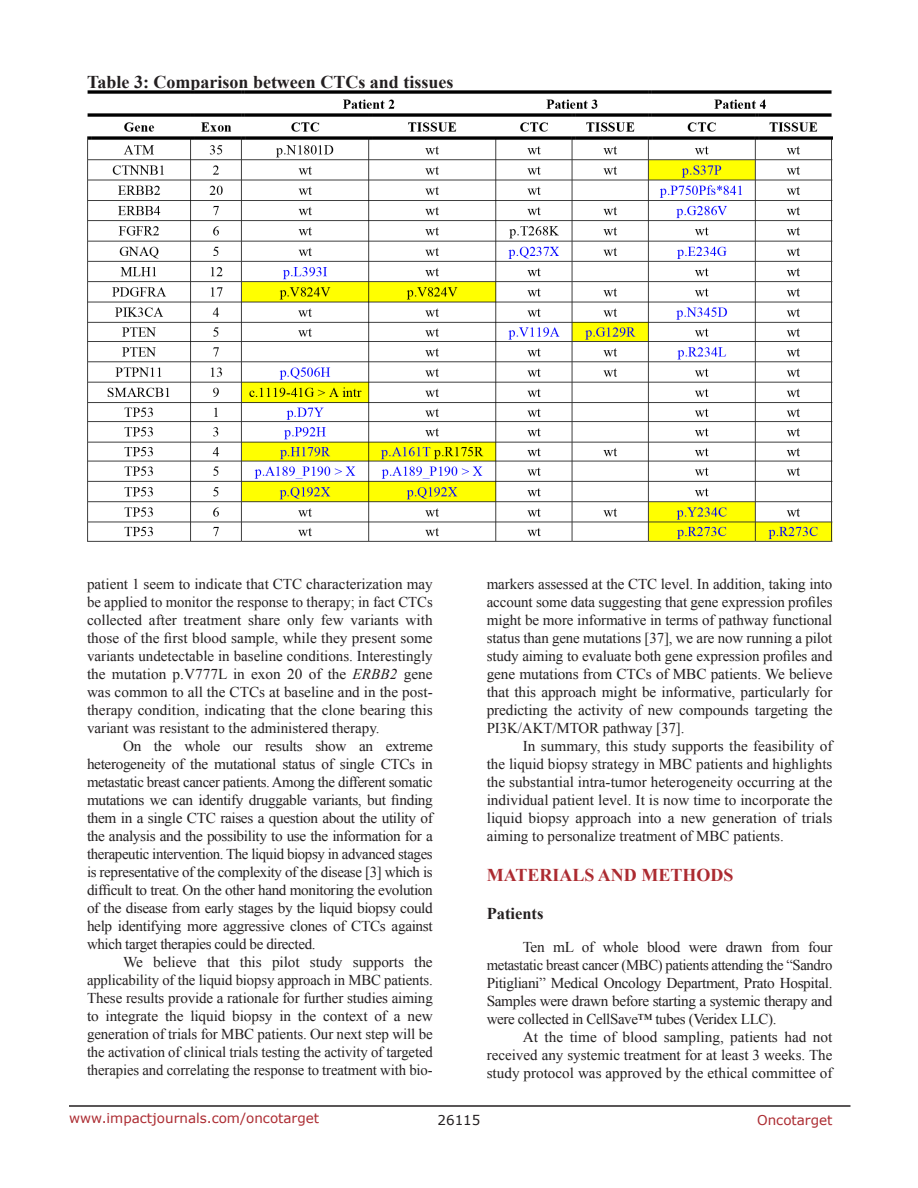
<style>
.page{position:relative;width:918px;height:1188px;background:#fff}
.page>*{position:absolute;margin:0;border:0;box-sizing:border-box;transform-origin:0 0}
.TableHeading{font:700 18px "Times New Roman";color:#231f20}
.Heading{font:700 18px "Times New Roman";color:#ac2b31}
.SubHeading{font:700 16.5px "Times New Roman";color:#231f20}
.BodyText{font:15px/18px "Times New Roman";letter-spacing:-.01em;color:#231f20;text-align:justify}
.t1{font:13.5px "Verdana";color:#ac2b31}
.t2{font:13.5px "Verdana";color:#231f20}
.s1{font-style:italic}
</style>
<div class="page">
<hr style="left:69px;top:1105px;width:781px;height:2px;background:#231f20">
<img style="left:87px;top:91px;width:746px;height:451px">
<p class="TableHeading" style="left:87px;top:69px;width:368px">Table 3: Comparison between CTCs and tissues</p>
<p class="BodyText" style="left:87px;top:575px;width:347px">patient 1 seem to indicate that CTC characterization may be applied to monitor the response to therapy; in fact CTCs collected after treatment share only few variants with those of the first blood sample, while they present some variants undetectable in baseline conditions. Interestingly the mutation p.V777L in exon 20 of the <span class="s1">ERBB2</span> gene was common to all the CTCs at baseline and in the post&shy;therapy condition, indicating that the clone bearing this variant was resistant to the administered therapy.</p>
<p class="BodyText" style="left:87px;top:737px;width:347px;text-indent:36px">On the whole our results show an extreme heterogeneity of the mutational status of single CTCs in metastatic breast cancer patients. Among the different somatic mutations we can identify druggable variants, but finding them in a single CTC raises a question about the utility of the analysis and the possibility to use the information for a therapeutic intervention. The liquid biopsy in advanced stages is representative of the complexity of the disease [3] which is difficult to treat. On the other hand monitoring the evolution of the disease from early stages by the liquid biopsy could help identifying more aggressive clones of CTCs against which target therapies could be directed.</p>
<p class="BodyText" style="left:87px;top:953px;width:347px;text-indent:36px">We believe that this pilot study supports the applicability of the liquid biopsy approach in MBC patients.<br>These results provide a rationale for further studies aiming to integrate the liquid biopsy in the context of a new generation of trials for MBC patients. Our next step will be the activation of clinical trials testing the activity of targeted therapies and correlating the response to treatment with bio-</p>
<p class="BodyText" style="left:487px;top:575px;width:347px">markers assessed at the CTC level. In addition, taking into account some data suggesting that gene expression profiles might be more informative in terms of pathway functional status than gene mutations [37], we are now running a pilot study aiming to evaluate both gene expression profiles and gene mutations from CTCs of MBC patients. We believe that this approach might be informative, particularly for predicting the activity of new compounds targeting the PI3K/AKT/MTOR pathway [37].</p>
<p class="BodyText" style="left:487px;top:737px;width:347px;text-indent:36px">In summary, this study supports the feasibility of the liquid biopsy strategy in MBC patients and highlights the substantial intra-tumor heterogeneity occurring at the individual patient level. It is now time to incorporate the liquid biopsy approach into a new generation of trials aiming to personalize treatment of MBC patients.</p>
<p class="Heading" style="left:487px;top:863px;width:248px">MATERIALS AND METHODS</p>
<p class="SubHeading" style="left:487px;top:902px;width:58px">Patients</p>
<p class="BodyText" style="left:487px;top:938px;width:347px;text-indent:36px">Ten mL of whole blood were drawn from four metastatic breast cancer (MBC) patients attending the “Sandro Pitigliani” Medical Oncology Department, Prato Hospital.<br>Samples were drawn before starting a systemic therapy and were collected in CellSave™ tubes (Veridex LLC).</p>
<p class="BodyText" style="left:487px;top:1028px;width:347px;text-indent:36px">At the time of blood sampling, patients had not received any systemic treatment for at least 3 weeks. The study protocol was approved by the ethical committee of</p>
<p class="t1" style="left:69px;top:1109px;width:252px">www.impactjournals.com/oncotarget</p>
<p class="t2" style="left:438px;top:1111px;width:44px">26115</p>
<p class="t1" style="left:757px;top:1111px;width:77px">Oncotarget</p>
</div>
